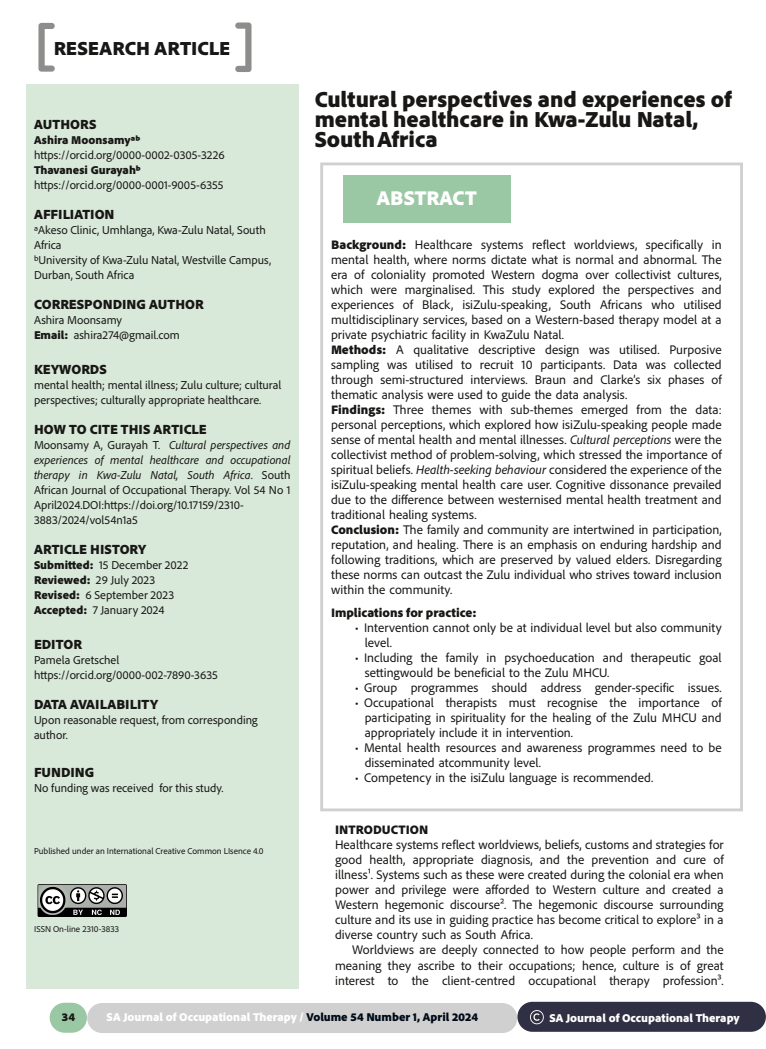
<style>
.page{position:relative;width:766px;height:1049px;background:#fff}
.page>*{position:absolute;margin:0;border:0;box-sizing:border-box;transform-origin:0 0}
.t1{font:900 23px/20px "Adobe Clean";color:#181715}
.t2{font:900 21px "Adobe Clean";color:#fff}
.t3{font:900 20px "Adobe Clean";color:#181715}
.t4{font:900 14px "Adobe Clean";color:#181715}
.t5{font:13px/15px "Adobe Clean";letter-spacing:.005em;color:#181715}
.t6{font:900 13px "Adobe Clean";color:#181715}
.t7{font:12px/15px "Adobe Clean";color:#181715}
.t8{font:900 12px "Adobe Clean";color:#fff}
.t9{font:900 12px "Adobe Clean";color:#181715}
.t10{font:9px "Adobe Clean";color:#181715}
.s1{font-weight:900}
.s2{font-style:italic}
.s3{color:#000b18}
</style>
<div class="page">
<div style="left:320px;top:162px;width:422px;height:649px;border:3px solid #d0d0d1"></div>
<div style="left:87px;top:1003px;width:430px;height:30px;background:#d0d0d1;border-radius:15px"></div>
<div style="left:517px;top:1002px;width:248px;height:30px;background:#2f3044;border-radius:15px"></div>
<div style="left:343px;top:175px;width:168px;height:48px;background:#9bc8a4"></div>
<img style="left:38px;top:22px;width:17px;height:50px">
<div style="left:26px;top:84px;width:272px;height:905px;background:#d8e8d9"></div>
<img style="left:37px;top:884px;width:90px;height:32px">
<div style="left:50px;top:1003px;width:37px;height:30px;background:#9bc8a4;border-radius:15px"></div>
<img style="left:530px;top:1010px;width:14px;height:15px">
<img style="left:235px;top:22px;width:17px;height:50px">
<h3 class="t3" style="left:54px;top:35px;width:178px">RESEARCH ARTICLE</h3>
<p class="t4" style="left:34px;top:115px;width:64px">AUTHORS</p>
<p class="t9" style="left:34px;top:132px;width:108px">Ashira Moonsamyab</p>
<p class="t7" style="left:34px;top:147px;width:192px">https://orcid.org/0000-0002-0305-3226</p>
<p class="t9" style="left:34px;top:162px;width:108px">Thavanesi Gurayahb</p>
<p class="t7" style="left:34px;top:177px;width:191px">https://orcid.org/0000-0001-9005-6355</p>
<p class="t4" style="left:34px;top:205px;width:82px">AFFILIATION</p>
<p class="t7" style="left:34px;top:222px;width:238px">aAkeso Clinic, Umhlanga, Kwa-Zulu Natal, South<br>Africa<br>bUniversity of Kwa-Zulu Natal, Westville Campus,<br>Durban, South Africa</p>
<p class="t4" style="left:34px;top:295px;width:171px">CORRESPONDING AUTHOR</p>
<p class="t7" style="left:34px;top:312px;width:147px">Ashira Moonsamy<br><span class="s1">Email:</span> ashira274@gmail.com</p>
<p class="t4" style="left:34px;top:360px;width:74px">KEYWORDS</p>
<p class="t7" style="left:34px;top:377px;width:249px">mental health; mental illness; Zulu culture; cultural perspectives; culturally appropriate healthcare.</p>
<p class="t4" style="left:34px;top:420px;width:174px">HOW TO CITE THIS ARTICLE</p>
<p class="t7" style="left:34px;top:437px;width:258px">Moonsamy A, Gurayah T. <span class="s2">Cultural perspectives and experiences of mental healthcare and occupational therapy in Kwa-Zulu Natal, South Africa</span>. South African Journal of Occupational Therapy. Vol 54 No 1<br>April2024.DOI:https://doi.org/10.17159/2310- 3883/2024/vol54n1a5</p>
<p class="t4" style="left:34px;top:540px;width:114px">ARTICLE HISTORY</p>
<p class="t7" style="left:34px;top:557px;width:156px"><span class="s1">Submitted:</span> 15 December 2022<br><span class="s1">Reviewed:</span> 29 July 2023<br><span class="s1">Revised:</span> 6 September 2023<br><span class="s1">Accepted:</span> 7 January 2024</p>
<p class="t4" style="left:34px;top:635px;width:49px">EDITOR</p>
<p class="t7" style="left:34px;top:652px;width:185px">Pamela Gretschel https://orcid.org/0000-002-7890-3635</p>
<p class="t4" style="left:34px;top:695px;width:126px">DATA AVAILABILITY</p>
<p class="t7" style="left:34px;top:712px;width:225px">Upon reasonable request, from corresponding author.</p>
<p class="t4" style="left:34px;top:763px;width:62px">FUNDING</p>
<p class="t7" style="left:34px;top:780px;width:191px">No funding was received for this study.</p>
<p class="t10" style="left:34px;top:845px;width:231px">Published under an International Creative Common LIsence 4.0</p>
<p class="t10" style="left:34px;top:923px;width:87px">ISSN On-line 2310-3833</p>
<h1 class="t1" style="left:314px;top:88px;width:418px">Cultural perspectives and experiences of mental healthcare in Kwa-Zulu Natal,<br>SouthAfrica</h1>
<h2 class="t2" style="left:377px;top:184px;width:101px">ABSTRACT</h2>
<p class="t5" style="left:331px;top:236px;width:392px"><span class="s1">Background:</span> Healthcare systems reflect worldviews, specifically in mental health, where norms dictate what is normal and abnormal. The era of coloniality promoted Western dogma over collectivist cultures, which were marginalised. This study explored the perspectives and experiences of Black, isiZulu-speaking, South Africans who utilised multidisciplinary services, based on a Western-based therapy model at a private psychiatric facility in KwaZulu Natal.<br><span class="s1">Methods:</span> A qualitative descriptive design was utilised. Purposive sampling was utilised to recruit 10 participants. Data was collected through semi-structured interviews. Braun and Clarke’s six phases of thematic analysis were used to guide the data analysis.<br><span class="s1">Findings:</span> Three themes with sub-themes emerged from the data: personal perceptions, which explored how isiZulu-speaking people made sense of mental health and mental illnesses. <span class="s2">Cultural perceptions</span> were the collectivist method of problem-solving, which stressed the importance of spiritual beliefs. <span class="s2">Health-seeking behaviour</span> considered the experience of the isiZulu-speaking mental health care user. Cognitive dissonance prevailed due to the difference between westernised mental health treatment and traditional healing systems.<br><span class="s1">Conclusion:</span> The family and community are intertwined in participation, reputation, and healing. There is an emphasis on enduring hardship and following traditions, which are preserved by valued elders. Disregarding these norms can outcast the Zulu individual who strives toward inclusion within the community.</p>
<p class="t6" style="left:331px;top:604px;width:147px">Implications for practice:</p>
<p class="t5" style="left:364px;top:619px;width:358px;text-indent:-10px">• Intervention cannot only be at individual level but also community level.</p>
<p class="t5" style="left:364px;top:649px;width:358px;text-indent:-10px">• Including the family in psychoeducation and therapeutic goal settingwould be beneficial to the Zulu MHCU.</p>
<p class="t5" style="left:354px;top:679px;width:368px">• Group programmes should address gender-specific issues.</p>
<p class="t5" style="left:364px;top:694px;width:358px;text-align:justify;text-indent:-10px">• Occupational therapists must recognise the importance of participating in spirituality for the healing of the Zulu MHCU and appropriately include it in intervention.</p>
<p class="t5" style="left:364px;top:739px;width:358px;text-indent:-10px">• Mental health resources and awareness programmes need to be disseminated atcommunity level.</p>
<p class="t5" style="left:354px;top:769px;width:300px">• Competency in the isiZulu language is recommended.</p>
<p class="t6" style="left:335px;top:821px;width:95px">INTRODUCTION</p>
<p class="t5" style="left:335px;top:837px;width:390px;text-align:justify">Healthcare systems reflect worldviews, beliefs, customs and strategies for good health, appropriate diagnosis, and the prevention and cure of illness1. Systems such as these were created during the colonial era when power and privilege were afforded to Western culture and created a Western hegemonic discourse2. The hegemonic discourse surrounding culture and its use in guiding practice has become critical to explore3 in a diverse country such as South Africa.</p>
<p class="t5" style="left:335px;top:942px;width:390px;text-align:justify;text-indent:17px">Worldviews are deeply connected to how people perform and the meaning they ascribe to their occupations; hence, culture is of great interest to the client-centred occupational therapy profession3.</p>
<p class="t9" style="left:62px;top:1008px;width:15px">34</p>
<p class="t8" style="left:107px;top:1009px;width:373px">SA Journal of Occupational Therapy / <span class="s3">Volume 54 Number 1, April 2024</span></p>
<p class="t8" style="left:549px;top:1009px;width:192px">SA Journal of Occupational Therapy</p>
</div>
